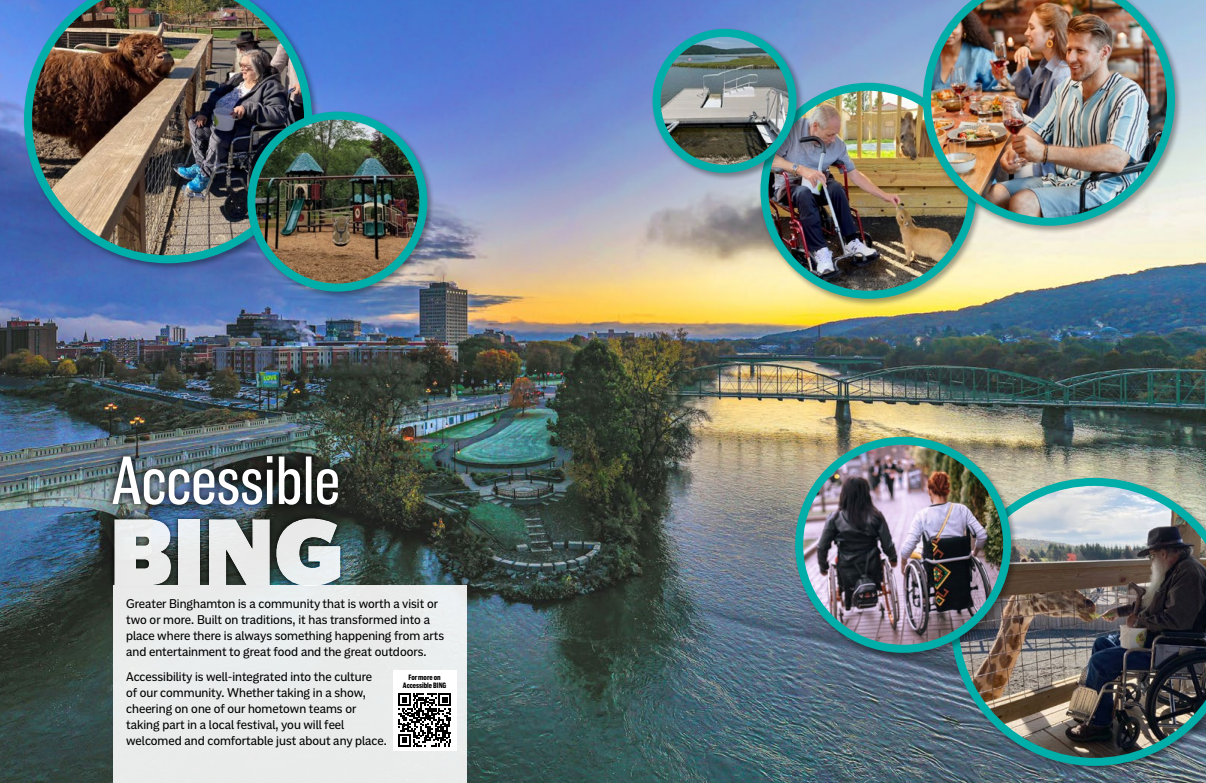
<style>
.page{position:relative;width:1206px;height:783px;background:#fff}
.page>*{position:absolute;margin:0;border:0;box-sizing:border-box;transform-origin:0 0}
.t1{font:900 97px "Americane";color:#fff}
.t2{font:70px "Americane Cond";color:#fff}
.t3{font:13px/16px "Americane";color:#000}
.t4{font:700 8px/8px "Americane Cond";color:#000;text-align:center}
</style>
<div class="page">
<img style="left:0;top:0;width:1206px;height:783px">
<svg style="left:108px;top:513px;width:238px;height:79px;background:#161e1f"></svg>
<div style="left:22px;top:0;width:298px;height:271px;background:#000;opacity:.35"></div>
<img style="left:24px;top:0;width:288px;height:263px">
<img style="left:105px;top:448px;width:241px;height:64px">
<div style="left:114px;top:585px;width:353px;height:198px;background:#eaeceb"></div>
<div style="left:949px;top:476px;width:257px;height:298px;background:#000;opacity:.35"></div>
<img style="left:951px;top:478px;width:255px;height:288px">
<div style="left:759px;top:81px;width:225px;height:226px;background:#000;opacity:.35"></div>
<img style="left:764px;top:87px;width:208px;height:208px;border-radius:104px">
<div style="left:760px;top:83px;width:216px;height:216px;border:8px solid #00aea9;border-radius:50%"></div>
<div style="left:393px;top:670px;width:64px;height:81px;background:#fff"></div>
<svg style="left:398px;top:693px;width:53px;height:54px"></svg>
<div style="left:246px;top:110px;width:189px;height:189px;background:#000;opacity:.35"></div>
<img style="left:251px;top:116px;width:172px;height:172px;border-radius:86px">
<div style="left:247px;top:112px;width:180px;height:180px;border:8px solid #00aea9;border-radius:50%"></div>
<div style="left:793px;top:435px;width:226px;height:226px;background:#000;opacity:.35"></div>
<img style="left:799px;top:441px;width:208px;height:208px;border-radius:104px">
<div style="left:795px;top:437px;width:216px;height:216px;border:8px solid #00aea9;border-radius:50%"></div>
<div style="left:651px;top:27px;width:154px;height:154px;background:#000;opacity:.35"></div>
<img style="left:657px;top:33px;width:136px;height:136px;border-radius:68px">
<div style="left:653px;top:29px;width:144px;height:144px;border:8px solid #00aea9;border-radius:50%"></div>
<div style="left:921px;top:0;width:262px;height:234px;background:#000;opacity:.35"></div>
<img style="left:923px;top:0;width:252px;height:226px">
<h2 class="t2" style="left:112px;top:439px;width:230px">Accessible</h2>
<h1 class="t1" style="left:110px;top:495px;width:235px">BING</h1>
<p class="t3" style="left:126px;top:596px;width:319px">Greater Binghamton is a community that is worth a visit or two or more. Built on traditions, it has transformed into a place where there is always something happening from arts and entertainment to great food and the great outdoors.</p>
<p class="t3" style="left:126px;top:669px;width:262px">Accessibility is well-integrated into the culture<br>of our community. Whether taking in a show, cheering on one of our hometown teams or taking part in a local festival, you will feel welcomed and comfortable just about any place.</p>
<p class="t4" style="left:403px;top:673px;width:45px">For more on<br>Accessible BING</p>
</div>
